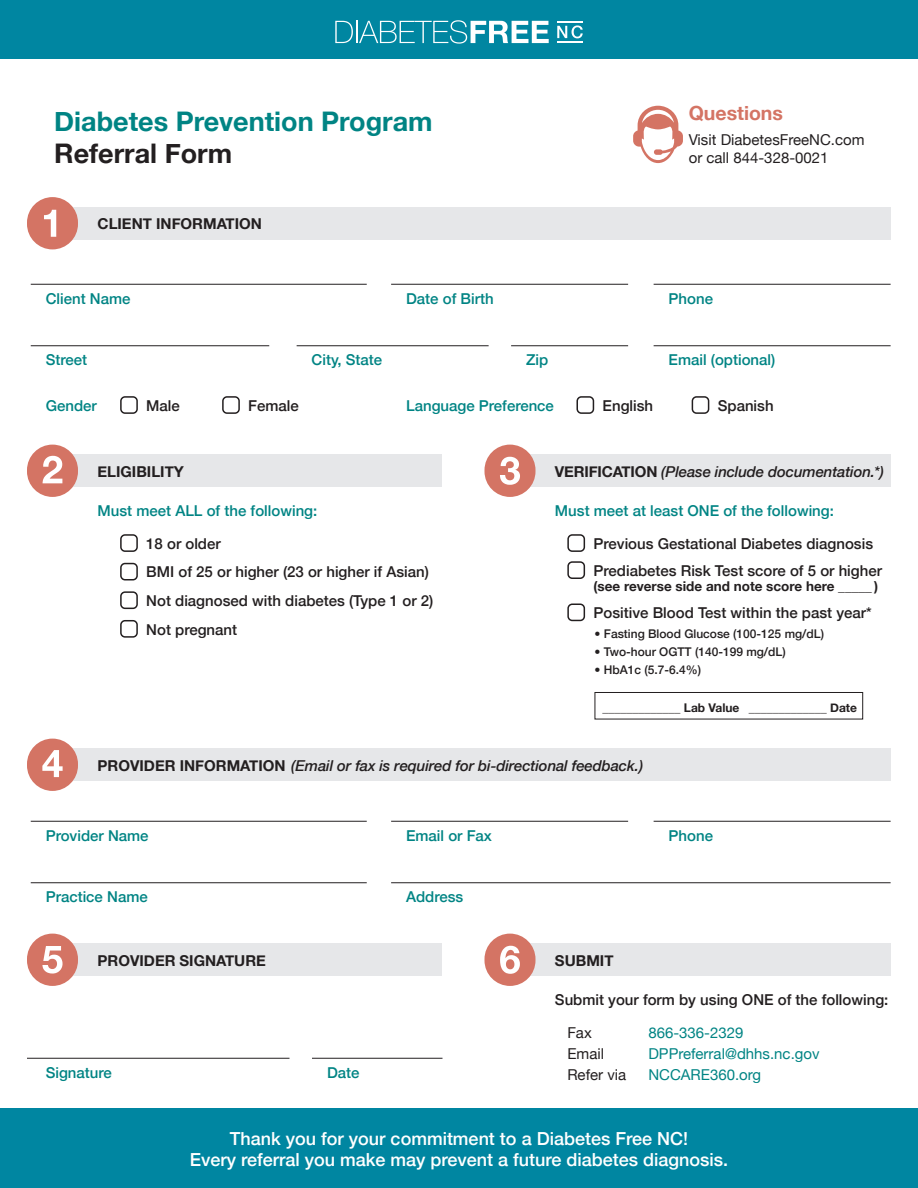
<style>
.page{position:relative;width:918px;height:1188px;background:#fff}
.page>*{position:absolute;margin:0;border:0;box-sizing:border-box;transform-origin:0 0}
.t1{font:700 27px "Helvetica Neue";color:#008484}
.t2{font:700 27px "Helvetica Neue";color:#231f20}
.t3{font:700 19.5px "Helvetica Neue";color:#d47464}
.t4{font:500 18px/21px "Helvetica Neue";color:#fff;text-align:center}
.t5{font:500 15px/28.7px "Helvetica Neue";color:#231f20}
.t6{font:500 15px "Helvetica Neue";color:#008484}
.t7{font:italic 500 15px "Helvetica Neue";letter-spacing:-.01em;color:#231f20}
.t8{font:15px/18px "Helvetica Neue";color:#231f20}
.t9{font:700 15px "Helvetica Neue";color:#231f20}
.t10{font:15px "Helvetica Neue";color:#008484}
.t11{font:700 13.5px "Helvetica Neue";color:#231f20}
.t12{font:500 12px "Helvetica Neue";color:#231f20}
.t13{font:700 12px "Helvetica Neue";color:#231f20}
.s1{font-weight:700;font-style:normal}
</style>
<div class="page">
<div style="left:567px;top:534px;width:18px;height:18px;border:2px solid #231f20;border-radius:4px"></div>
<div style="left:0;top:0;width:918px;height:58px;background:#0086a1"></div>
<svg style="left:335px;top:20px;width:214px;height:24px"></svg>
<svg style="left:557px;top:21px;width:26px;height:22px"></svg>
<div style="left:60px;top:207px;width:831px;height:32px;background:#e6e7e9"></div>
<div style="left:0;top:1108px;width:918px;height:80px;background:#0086a1"></div>
<div style="left:44px;top:455px;width:398px;height:32px;background:#e6e7e9"></div>
<div style="left:492px;top:944px;width:399px;height:32px;background:#e6e7e9"></div>
<div style="left:492px;top:455px;width:399px;height:32px;background:#e6e7e9"></div>
<hr style="left:31px;top:345px;width:238px;height:1px;background:#231f20">
<hr style="left:297px;top:345px;width:192px;height:1px;background:#231f20">
<hr style="left:31px;top:284px;width:336px;height:1px;background:#231f20">
<div style="left:44px;top:944px;width:398px;height:32px;background:#e6e7e9"></div>
<hr style="left:27px;top:1058px;width:263px;height:1px;background:#231f20">
<hr style="left:312px;top:1058px;width:130px;height:1px;background:#231f20">
<hr style="left:391px;top:284px;width:237px;height:1px;background:#231f20">
<hr style="left:654px;top:284px;width:237px;height:1px;background:#231f20">
<div style="left:120px;top:396px;width:18px;height:18px;border:2px solid #231f20;border-radius:4px"></div>
<div style="left:120px;top:534px;width:18px;height:18px;border:2px solid #231f20;border-radius:4px"></div>
<div style="left:120px;top:563px;width:18px;height:18px;border:2px solid #231f20;border-radius:4px"></div>
<div style="left:120px;top:591px;width:18px;height:18px;border:2px solid #231f20;border-radius:4px"></div>
<div style="left:120px;top:620px;width:18px;height:18px;border:2px solid #231f20;border-radius:4px"></div>
<div style="left:44px;top:749px;width:847px;height:32px;background:#e6e7e9"></div>
<hr style="left:31px;top:882px;width:336px;height:1px;background:#231f20">
<hr style="left:391px;top:882px;width:500px;height:1px;background:#231f20">
<div style="left:27px;top:197px;width:51px;height:52px;background:#d47464;border-radius:26px"></div>
<svg style="left:44px;top:210px;width:12px;height:27px"></svg>
<div style="left:27px;top:445px;width:51px;height:52px;background:#d47464;border-radius:26px"></div>
<svg style="left:43px;top:456px;width:19px;height:27px"></svg>
<div style="left:484px;top:445px;width:52px;height:52px;background:#d47464;border-radius:26px"></div>
<svg style="left:500px;top:457px;width:20px;height:28px"></svg>
<div style="left:27px;top:739px;width:51px;height:52px;background:#d47464;border-radius:26px"></div>
<svg style="left:42px;top:750px;width:21px;height:27px"></svg>
<div style="left:27px;top:934px;width:51px;height:52px;background:#d47464;border-radius:26px"></div>
<svg style="left:42px;top:946px;width:21px;height:28px"></svg>
<div style="left:484px;top:934px;width:52px;height:52px;background:#d47464;border-radius:26px"></div>
<svg style="left:500px;top:946px;width:20px;height:28px"></svg>
<hr style="left:654px;top:345px;width:237px;height:1px;background:#231f20">
<hr style="left:511px;top:345px;width:117px;height:1px;background:#231f20">
<div style="left:222px;top:396px;width:18px;height:18px;border:2px solid #231f20;border-radius:4px"></div>
<div style="left:576px;top:396px;width:18px;height:18px;border:2px solid #231f20;border-radius:4px"></div>
<div style="left:692px;top:396px;width:17px;height:18px;border:2px solid #231f20;border-radius:4px"></div>
<svg style="left:633px;top:106px;width:50px;height:57px"></svg>
<div style="left:567px;top:561px;width:18px;height:18px;border:2px solid #231f20;border-radius:4px"></div>
<div style="left:567px;top:604px;width:18px;height:17px;border:2px solid #231f20;border-radius:4px"></div>
<hr style="left:31px;top:821px;width:336px;height:1px;background:#231f20">
<hr style="left:391px;top:821px;width:237px;height:1px;background:#231f20">
<hr style="left:654px;top:821px;width:237px;height:1px;background:#231f20">
<div style="left:595px;top:692px;width:268px;height:27px;border:1px solid #231f20"></div>
<h1 class="t1" style="left:54px;top:100px;width:380px">Diabetes Prevention Program</h1>
<h1 class="t2" style="left:54px;top:132px;width:179px">Referral Form</h1>
<p class="t9" style="left:98px;top:212px;width:166px">CLIENT INFORMATION</p>
<h2 class="t3" style="left:689px;top:97px;width:96px">Questions</h2>
<p class="t8" style="left:689px;top:132px;width:177px">Visit DiabetesFreeNC.com or call 844-328-0021</p>
<p class="t6" style="left:46px;top:286px;width:86px">Client Name</p>
<p class="t6" style="left:406px;top:286px;width:89px">Date of Birth</p>
<p class="t6" style="left:669px;top:286px;width:46px">Phone</p>
<p class="t6" style="left:46px;top:348px;width:43px">Street</p>
<p class="t6" style="left:312px;top:348px;width:72px">City, State</p>
<p class="t6" style="left:526px;top:348px;width:24px">Zip</p>
<p class="t6" style="left:669px;top:348px;width:108px">Email (optional)</p>
<p class="t6" style="left:46px;top:393px;width:53px">Gender</p>
<p class="t5" style="left:146px;top:390px;width:35px">Male</p>
<p class="t5" style="left:248px;top:390px;width:52px">Female</p>
<p class="t6" style="left:406px;top:393px;width:149px">Language Preference</p>
<p class="t5" style="left:603px;top:390px;width:52px">English</p>
<p class="t5" style="left:718px;top:390px;width:57px">Spanish</p>
<p class="t9" style="left:98px;top:460px;width:88px">ELIGIBILITY</p>
<p class="t7" style="left:555px;top:459px;width:331px"><span class="s1">VERIFICATION</span> (Please include documentation.*)</p>
<p class="t6" style="left:98px;top:499px;width:221px">Must meet ALL of the following:</p>
<p class="t6" style="left:555px;top:499px;width:280px">Must meet at least ONE of the following:</p>
<p class="t5" style="left:146px;top:528px;width:289px">18 or older<br>BMI of 25 or higher (23 or higher if Asian)<br>Not diagnosed with diabetes (Type 1 or 2)<br>Not pregnant</p>
<p class="t5" style="left:594px;top:528px;width:281px">Previous Gestational Diabetes diagnosis</p>
<p class="t5" style="left:594px;top:555px;width:290px">Prediabetes Risk Test score of 5 or higher</p>
<p class="t11" style="left:594px;top:576px;width:286px">(see reverse side and note score here _____ )</p>
<p class="t5" style="left:594px;top:597px;width:280px">Positive Blood Test within the past year*</p>
<p class="t12" style="left:595px;top:624px;width:231px">• Fasting Blood Glucose (100-125 mg/dL)</p>
<p class="t12" style="left:595px;top:642px;width:193px">• Two-hour OGTT (140-199 mg/dL)</p>
<p class="t12" style="left:595px;top:660px;width:108px">• HbA1c (5.7-6.4%)</p>
<p class="t13" style="left:603px;top:698px;width:256px">_____________ Lab Value _____________ Date</p>
<p class="t7" style="left:98px;top:753px;width:547px"><span class="s1">PROVIDER INFORMATION</span> (Email or fax is required for bi-directional feedback.)</p>
<p class="t6" style="left:46px;top:823px;width:104px">Provider Name</p>
<p class="t6" style="left:406px;top:823px;width:87px">Email or Fax</p>
<p class="t6" style="left:669px;top:823px;width:46px">Phone</p>
<p class="t6" style="left:46px;top:885px;width:103px">Practice Name</p>
<p class="t6" style="left:406px;top:885px;width:59px">Address</p>
<p class="t9" style="left:98px;top:949px;width:170px">PROVIDER SIGNATURE</p>
<p class="t6" style="left:46px;top:1060px;width:68px">Signature</p>
<p class="t6" style="left:327px;top:1060px;width:34px">Date</p>
<p class="t9" style="left:555px;top:949px;width:60px">SUBMIT</p>
<p class="t5" style="left:555px;top:985px;width:335px">Submit your form by using ONE of the following:</p>
<p class="t8" style="left:567px;top:1024px;width:26px">Fax</p>
<p class="t10" style="left:648px;top:1021px;width:97px">866-336-2329</p>
<p class="t8" style="left:567px;top:1045px;width:38px">Email</p>
<p class="t10" style="left:648px;top:1042px;width:173px">DPPreferral@dhhs.nc.gov</p>
<p class="t8" style="left:567px;top:1066px;width:60px">Refer via</p>
<p class="t10" style="left:648px;top:1063px;width:114px">NCCARE360.org</p>
<p class="t4" style="left:190px;top:1127px;width:540px">Thank you for your commitment to a Diabetes Free NC!<br>Every referral you make may prevent a future diabetes diagnosis.</p>
</div>
